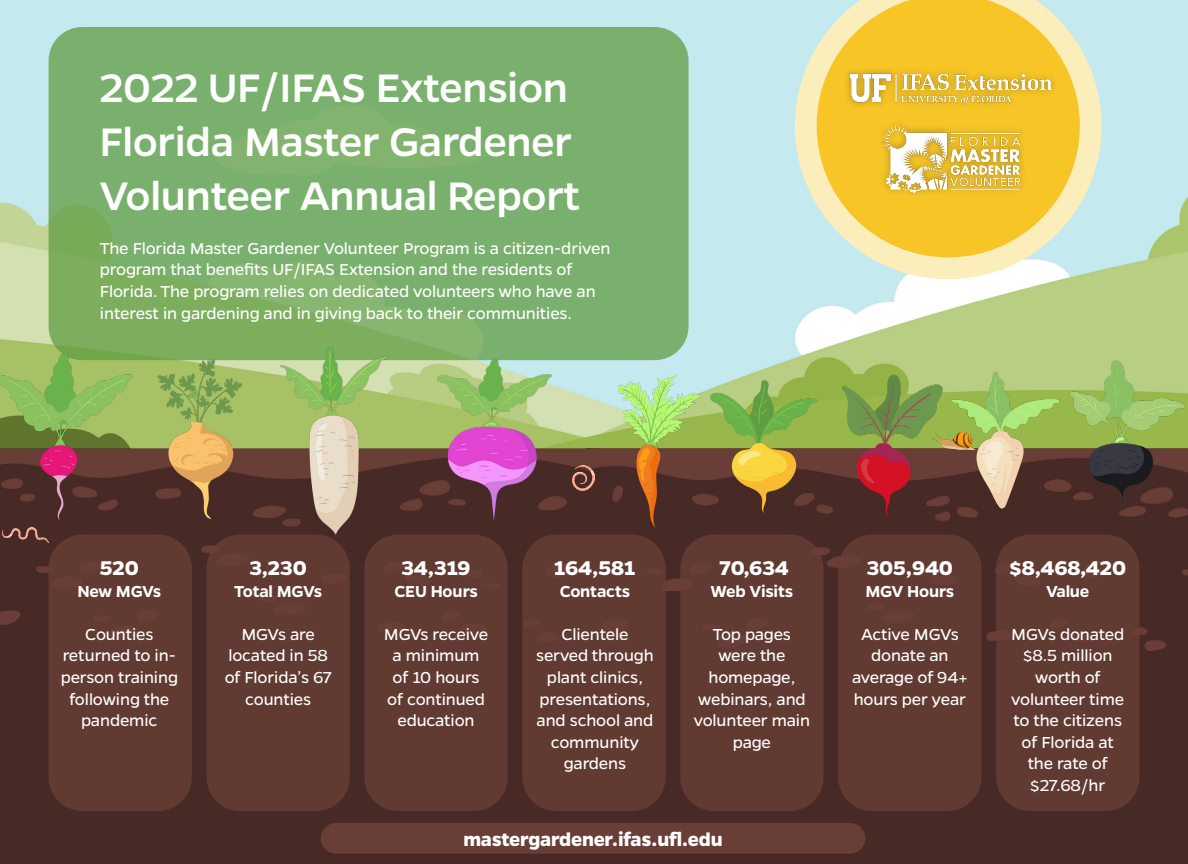
<style>
.page{position:relative;width:1188px;height:864px;background:#fff}
.page>*{position:absolute;margin:0;border:0;box-sizing:border-box;transform-origin:0 0}
.t1{font:500 45px/54px "Gentona";letter-spacing:-.01em;color:#fff}
.t2{font:700 22.5px "Gentona";color:#fff}
.t3{font:700 21px "Gentona";letter-spacing:-.01em;color:#fff}
.t4{font:18px/21.6px "Gentona";letter-spacing:-.01em;color:#fff;text-align:center}
.t5{font:600 18px "Gentona";letter-spacing:-.015em;color:#fff}
</style>
<div class="page">
<div style="left:0;top:634px;width:1188px;height:230px;background:#472a26"></div>
<img style="left:0;top:0;width:1188px;height:360px">
<div style="left:49px;top:27px;width:640px;height:333px;background:linear-gradient(to right,#7bb068,#7ab16f);border-radius:34px"></div>
<svg style="left:795px;top:0;width:307px;height:279px;background:#ddecda"></svg>
<svg style="left:817px;top:0;width:263px;height:257px;background:#f2d466"></svg>
<img style="left:842px;top:57px;width:219px;height:152px">
<img style="left:0;top:348px;width:598px;height:192px">
<img style="left:587px;top:360px;width:601px;height:180px">
<div style="left:0;top:538px;width:515px;height:50px;background:#472a26"></div>
<img style="left:514px;top:540px;width:674px;height:52px">
<img style="left:0;top:588px;width:522px;height:54px">
<img style="left:666px;top:592px;width:503px;height:58px">
<div style="left:49px;top:535px;width:143px;height:276px;background:#613a32;border-radius:34px"></div>
<div style="left:996px;top:535px;width:143px;height:276px;background:#613a32;border-radius:34px"></div>
<div style="left:838px;top:535px;width:143px;height:276px;background:#613a32;border-radius:34px"></div>
<div style="left:680px;top:535px;width:144px;height:276px;background:#613a32;border-radius:34px"></div>
<div style="left:522px;top:535px;width:144px;height:276px;background:#613a32;border-radius:34px"></div>
<div style="left:364px;top:535px;width:144px;height:276px;background:#613a32;border-radius:34px"></div>
<div style="left:207px;top:535px;width:143px;height:276px;background:#613a32;border-radius:34px"></div>
<img style="left:1169px;top:592px;width:19px;height:42px">
<img style="left:3px;top:527px;width:46px;height:15px">
<img style="left:572px;top:465px;width:23px;height:26px">
<img style="left:932px;top:433px;width:42px;height:17px">
<div style="left:321px;top:823px;width:544px;height:31px;background:#683e36;border-radius:15px"></div>
<p class="t1" style="left:99px;top:61px;width:470px">2022 UF/IFAS Extension</p>
<p class="t1" style="left:99px;top:115px;width:482px">Florida Master Gardener<br>Volunteer Annual Report</p>
<p class="t4" style="left:100px;top:237px;width:512px;text-align:left">The Florida Master Gardener Volunteer Program is a citizen-driven program that benefits UF/IFAS Extension and the residents of Florida. The program relies on dedicated volunteers who have an interest in gardening and in giving back to their communities.</p>
<p class="t2" style="left:100px;top:555px;width:40px">520</p>
<p class="t5" style="left:77px;top:581px;width:85px">New MGVs</p>
<p class="t4" style="left:61px;top:623px;width:119px">Counties returned to in&shy;person training following the pandemic</p>
<p class="t2" style="left:250px;top:555px;width:59px">3,230</p>
<p class="t5" style="left:234px;top:581px;width:90px">Total MGVs</p>
<p class="t4" style="left:225px;top:623px;width:108px">MGVs are located in 58 of Florida’s 67 counties</p>
<p class="t2" style="left:401px;top:555px;width:71px">34,319</p>
<p class="t5" style="left:394px;top:581px;width:85px">CEU Hours</p>
<p class="t4" style="left:384px;top:623px;width:106px">MGVs receive a minimum of 10 hours of continued education</p>
<p class="t2" style="left:554px;top:555px;width:83px">164,581</p>
<p class="t5" style="left:560px;top:581px;width:72px">Contacts</p>
<p class="t4" style="left:536px;top:623px;width:119px">Clientele served through plant clinics, presentations, and school and community gardens</p>
<p class="t2" style="left:720px;top:555px;width:71px">70,634</p>
<p class="t5" style="left:711px;top:581px;width:84px">Web Visits</p>
<p class="t4" style="left:694px;top:623px;width:118px">Top pages were the homepage, webinars, and volunteer main page</p>
<p class="t3" style="left:463px;top:827px;width:261px">mastergardener.ifas.ufl.edu</p>
<p class="t2" style="left:867px;top:555px;width:88px">305,940</p>
<p class="t5" style="left:865px;top:581px;width:90px">MGV Hours</p>
<p class="t4" style="left:852px;top:623px;width:117px">Active MGVs donate an average of 94+ hours per year</p>
<p class="t2" style="left:1010px;top:555px;width:118px">$8,468,420</p>
<p class="t5" style="left:1046px;top:581px;width:45px">Value</p>
<p class="t4" style="left:1011px;top:623px;width:115px">MGVs donated $8.5 million worth of volunteer time to the citizens of Florida at the rate of $27.68/hr</p>
</div>
